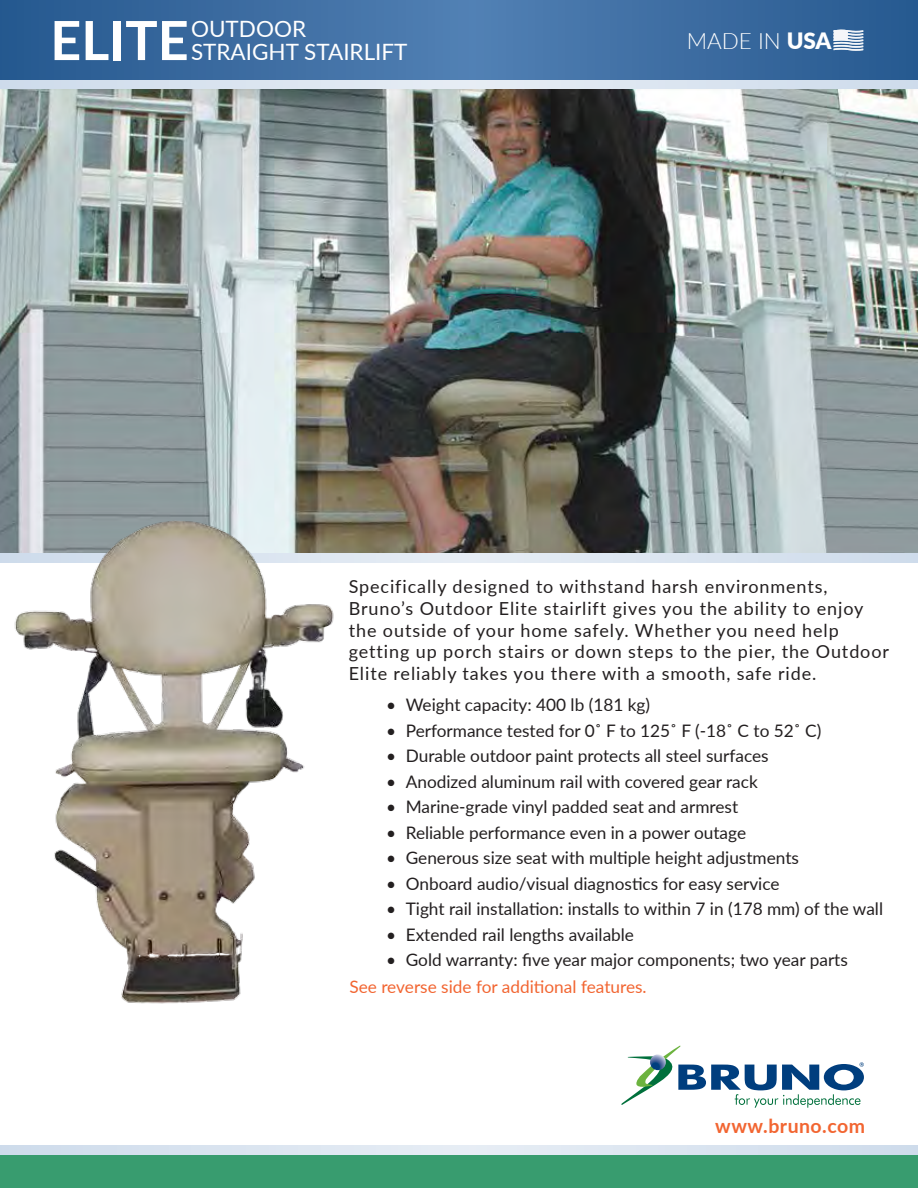
<style>
.page{position:relative;width:918px;height:1188px;background:#fff}
.page>*{position:absolute;margin:0;border:0;box-sizing:border-box;transform-origin:0 0}
.t1{font:700 54px "Lato";color:#fff}
.t2{font:22.5px/22.5px "Lato";color:#fff}
.t3{font:300 22.5px "Lato";color:#fff}
.t4{font:700 19.5px "Lato";letter-spacing:.025em;color:#f26531}
.t5{font:18px/21.6px "Lato";letter-spacing:.05em;color:#231f20}
.t6{font:17.25px "Lato";color:#231f20}
.t7{font:17.25px "Lato";color:#f26531}
.s1{font-weight:900}
</style>
<div class="page">
<img style="left:0;top:92px;width:918px;height:462px">
<div style="left:0;top:0;width:918px;height:92px;background:#231f20;opacity:.27"></div>
<svg style="left:0;top:0;width:918px;height:80px;background:#3b6ca1"></svg>
<div style="left:0;top:80px;width:918px;height:9px;background:#dae4f0"></div>
<div style="left:0;top:1154px;width:918px;height:34px;background:#389c6f"></div>
<svg style="left:0;top:554px;width:918px;height:8px;background:#dce5f0"></svg>
<div style="left:0;top:1146px;width:918px;height:8px;background:#dae4f0"></div>
<img style="left:4px;top:506px;width:337px;height:498px">
<svg style="left:834px;top:30px;width:29px;height:21px"></svg>
<svg style="left:621px;top:1045px;width:243px;height:63px"></svg>
<h1 class="t1" style="left:50px;top:1px;width:140px">ELITE</h1>
<h2 class="t2" style="left:191px;top:17px;width:218px">OUTDOOR<br>STRAIGHT STAIRLIFT</h2>
<h2 class="t3" style="left:687px;top:25px;width:146px">MADE IN <span class="s1">USA</span></h2>
<p class="t5" style="left:349px;top:575px;width:542px">Specifically designed to withstand harsh environments, Bruno’s Outdoor Elite stairlift gives you the ability to enjoy the outside of your home safely. Whether you need help getting up porch stairs or down steps to the pier, the Outdoor Elite reliably takes you there with a smooth, safe ride.</p>
<p class="t6" style="left:386px;top:693px;width:265px">• Weight capacity: 400 lb (181 kg)</p>
<p class="t6" style="left:386px;top:718px;width:437px">• Performance tested for 0˚ F to 125˚ F (-18˚ C to 52˚ C)</p>
<p class="t6" style="left:386px;top:744px;width:384px">• Durable outdoor paint protects all steel surfaces</p>
<p class="t6" style="left:386px;top:769px;width:373px">• Anodized aluminum rail with covered gear rack</p>
<p class="t6" style="left:386px;top:795px;width:354px">• Marine-grade vinyl padded seat and armrest</p>
<p class="t6" style="left:386px;top:820px;width:361px">• Reliable performance even in a power outage</p>
<p class="t6" style="left:386px;top:846px;width:414px">• Generous size seat with multiple height adjustments</p>
<p class="t6" style="left:386px;top:871px;width:395px">• Onboard audio/visual diagnostics for easy service</p>
<p class="t6" style="left:386px;top:897px;width:498px">• Tight rail installation: installs to within 7 in (178 mm) of the wall</p>
<p class="t6" style="left:386px;top:922px;width:249px">• Extended rail lengths available</p>
<p class="t6" style="left:386px;top:948px;width:463px">• Gold warranty: five year major components; two year parts</p>
<p class="t7" style="left:349px;top:975px;width:299px">See reverse side for additional features.</p>
<p class="t4" style="left:715px;top:1111px;width:151px">www.bruno.com</p>
</div>
